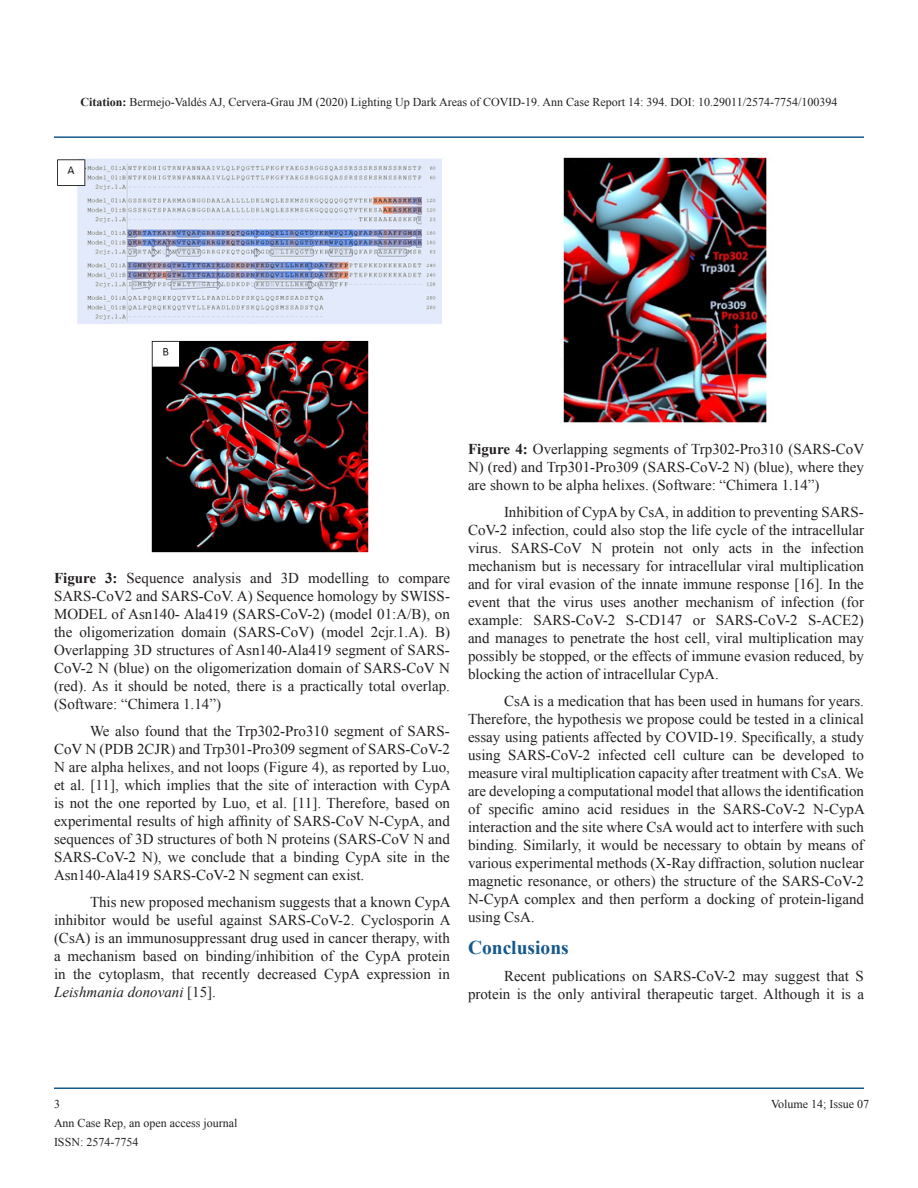
<style>
.page{position:relative;width:918px;height:1188px;background:#fff}
.page>*{position:absolute;margin:0;border:0;box-sizing:border-box;transform-origin:0 0}
.t1{font:700 19.5px "Times New Roman";color:#15588c}
.t2{font:15px/18px "Times New Roman";color:#231f20;text-align:justify}
.t3{font:12px/18.9px "Times New Roman";color:#231f20}
.s1{font-weight:700}
.s2{font-style:italic}
</style>
<div class="page">
<hr style="left:54px;top:136px;width:810px;height:2px;background:#15588c">
<hr style="left:54px;top:1088px;width:810px;height:1px;background:#15588c">
<img style="left:57px;top:158px;width:385px;height:395px">
<img style="left:563px;top:157px;width:204px;height:266px">
<p class="t3" style="left:81px;top:92px;width:758px"><span class="s1">Citation:</span> Bermejo-Valdés AJ, Cervera-Grau JM (2020) Lighting Up Dark Areas of COVID-19. Ann Case Report 14: 394. DOI: 10.29011/2574-7754/100394</p>
<p class="t2" style="left:54px;top:569px;width:398px"><span class="s1">Figure 3:</span> Sequence analysis and 3D modelling to compare SARS-CoV2 and SARS-CoV. A) Sequence homology by SWISS-MODEL of Asn140- Ala419 (SARS-CoV-2) (model 01:A/B), on the oligomerization domain (SARS-CoV) (model 2cjr.1.A). B)<br>Overlapping 3D structures of Asn140-Ala419 segment of SARS-CoV-2 N (blue) on the oligomerization domain of SARS-CoV N (red). As it should be noted, there is a practically total overlap. (Software: “Chimera 1.14”)</p>
<p class="t2" style="left:54px;top:722px;width:398px;text-indent:36px">We also found that the Trp302-Pro310 segment of SARS-CoV N (PDB 2CJR) and Trp301-Pro309 segment of SARS-CoV-2<br>N are alpha helixes, and not loops (Figure 4), as reported by Luo, et al. [11], which implies that the site of interaction with CypA is not the one reported by Luo, et al. [11]. Therefore, based on experimental results of high affinity of SARS-CoV N-CypA, and sequences of 3D structures of both N proteins (SARS-CoV N and SARS-CoV-2 N), we conclude that a binding CypA site in the Asn140-Ala419 SARS-CoV-2 N segment can exist.</p>
<p class="t2" style="left:54px;top:893px;width:398px;text-indent:36px">This new proposed mechanism suggests that a known CypA inhibitor would be useful against SARS-CoV-2. Cyclosporin A (CsA) is an immunosuppressant drug used in cancer therapy, with a mechanism based on binding/inhibition of the CypA protein in the cytoplasm, that recently decreased CypA expression in <span class="s2">Leishmania donovani</span> [15].</p>
<p class="t2" style="left:468px;top:440px;width:398px"><span class="s1">Figure 4:</span> Overlapping segments of Trp302-Pro310 (SARS-CoV N) (red) and Trp301-Pro309 (SARS-CoV-2 N) (blue), where they are shown to be alpha helixes. (Software: “Chimera 1.14”)</p>
<p class="t2" style="left:468px;top:503px;width:398px;text-indent:36px">Inhibition of CypA by CsA, in addition to preventing SARS-CoV-2 infection, could also stop the life cycle of the intracellular virus. SARS-CoV N protein not only acts in the infection mechanism but is necessary for intracellular viral multiplication and for viral evasion of the innate immune response [16]. In the event that the virus uses another mechanism of infection (for example: SARS-CoV-2 S-CD147 or SARS-CoV-2 S-ACE2) and manages to penetrate the host cell, viral multiplication may possibly be stopped, or the effects of immune evasion reduced, by blocking the action of intracellular CypA.</p>
<p class="t2" style="left:468px;top:692px;width:398px;text-indent:36px">CsA is a medication that has been used in humans for years.<br>Therefore, the hypothesis we propose could be tested in a clinical essay using patients affected by COVID-19. Specifically, a study using SARS-CoV-2 infected cell culture can be developed to measure viral multiplication capacity after treatment with CsA. We are developing a computational model that allows the identification of specific amino acid residues in the SARS-CoV-2 N-CypA interaction and the site where CsA would act to interfere with such binding. Similarly, it would be necessary to obtain by means of various experimental methods (X-Ray diffraction, solution nuclear magnetic resonance, or others) the structure of the SARS-CoV-2<br>N-CypA complex and then perform a docking of protein-ligand using CsA.</p>
<p class="t1" style="left:468px;top:934px;width:102px">Conclusions</p>
<p class="t2" style="left:468px;top:967px;width:398px;text-align:right">Recent publications on SARS-CoV-2 may suggest that S protein is the only antiviral therapeutic target. Although it is a</p>
<p class="t3" style="left:54px;top:1094px;width:7px">3</p>
<p class="t3" style="left:771px;top:1094px;width:100px">Volume 14; Issue 07</p>
<p class="t3" style="left:54px;top:1114px;width:185px">Ann Case Rep, an open access journal<br>ISSN: 2574-7754</p>
</div>
